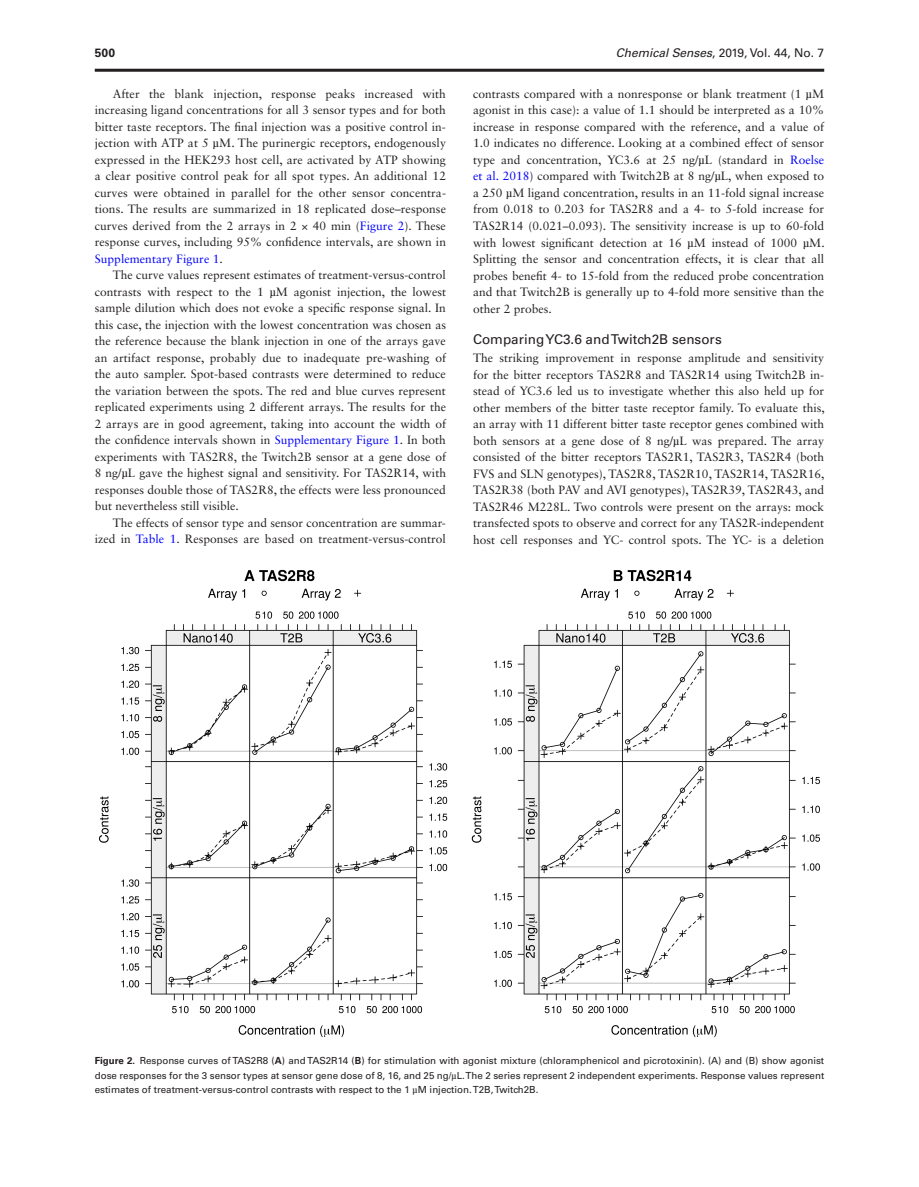
<style>
.page{position:relative;width:919px;height:1187px;background:#fff}
.page>*{position:absolute;margin:0;border:0;box-sizing:border-box;transform-origin:0 0}
.t1{font:13.5px "Univers LT Std";color:#231f20}
.t2{font:12px/16.5px "Sabon LT Std";color:#231f20;text-align:justify}
.t3{font:12px "Univers LT Std";color:#231f20}
.t4{font:700 12px "Univers LT Std";color:#231f20}
.t5{font:9.75px/14.2px "Univers LT Std";color:#231f20;text-align:justify}
.s1{font-style:italic}
.s2{font-family:"Gandhari Unicode"}
.s3{color:#00f}
.s4{font-weight:700}
</style>
<div class="page">
<img style="left:99px;top:569px;width:721px;height:468px">
<hr style="left:95px;top:69px;width:729px;height:3px;background:#231f20">
<p class="t4" style="left:95px;top:45px;width:22px">500</p>
<p class="t3" style="left:615px;top:45px;width:210px"><span class="s1">Chemical Senses</span>, 2019, Vol. 44, No. 7</p>
<p class="t2" style="left:95px;top:85px;width:353px;text-indent:18px">After the blank injection, response peaks increased with increasing ligand concentrations for all 3 sensor types and for both bitter taste receptors. The final injection was a positive control in&shy;jection with ATP at 5 <span class="s2">µ</span>M. The purinergic receptors, endogenously expressed in the HEK293 host cell, are activated by ATP showing a clear positive control peak for all spot types. An additional 12 curves were obtained in parallel for the other sensor concentra&shy;tions. The results are summarized in 18 replicated dose–response curves derived from the 2 arrays in 2 × 40 min (<span class="s3">Figure 2</span>). These response curves, including 95% confidence intervals, are shown in <span class="s3">Supplementary Figure 1</span>.</p>
<p class="t2" style="left:95px;top:267px;width:353px;text-indent:18px">The curve values represent estimates of treatment-versus-control contrasts with respect to the 1 <span class="s2">µ</span>M agonist injection, the lowest sample dilution which does not evoke a specific response signal. In this case, the injection with the lowest concentration was chosen as the reference because the blank injection in one of the arrays gave an artifact response, probably due to inadequate pre-washing of the auto sampler. Spot-based contrasts were determined to reduce the variation between the spots. The red and blue curves represent replicated experiments using 2 different arrays. The results for the 2 arrays are in good agreement, taking into account the width of the confidence intervals shown in <span class="s3">Supplementary Figure 1</span>. In both experiments with TAS2R8, the Twitch2B sensor at a gene dose of 8 ng/<span class="s2">µ</span>L gave the highest signal and sensitivity. For TAS2R14, with responses double those of TAS2R8, the effects were less pronounced but nevertheless still visible.</p>
<p class="t2" style="left:95px;top:514px;width:353px;text-align:right">The effects of sensor type and sensor concentration are summar&shy;ized in <span class="s3">Table 1</span>. Responses are based on treatment-versus-control</p>
<p class="t2" style="left:473px;top:85px;width:353px">contrasts compared with a nonresponse or blank treatment (1 <span class="s2">µ</span>M agonist in this case): a value of 1.1 should be interpreted as a 10% increase in response compared with the reference, and a value of 1.0 indicates no difference. Looking at a combined effect of sensor type and concentration, YC3.6 at 25 ng/<span class="s2">µ</span>L (standard in <span class="s3">Roelse et al. 2018</span>) compared with Twitch2B at 8 ng/<span class="s2">µ</span>L, when exposed to a 250 <span class="s2">µ</span>M ligand concentration, results in an 11-fold signal increase from 0.018 to 0.203 for TAS2R8 and a 4- to 5-fold increase for TAS2R14 (0.021–0.093). The sensitivity increase is up to 60-fold with lowest significant detection at 16 <span class="s2">µ</span>M instead of 1000 <span class="s2">µ</span>M.<br>Splitting the sensor and concentration effects, it is clear that all probes benefit 4- to 15-fold from the reduced probe concentration and that Twitch2B is generally up to 4-fold more sensitive than the other 2 probes.</p>
<p class="t1" style="left:473px;top:331px;width:250px">Comparing YC3.6 and Twitch2B sensors</p>
<p class="t2" style="left:473px;top:349px;width:353px">The striking improvement in response amplitude and sensitivity for the bitter receptors TAS2R8 and TAS2R14 using Twitch2B in&shy;stead of YC3.6 led us to investigate whether this also held up for other members of the bitter taste receptor family. To evaluate this, an array with 11 different bitter taste receptor genes combined with both sensors at a gene dose of 8 ng/<span class="s2">µ</span>L was prepared. The array consisted of the bitter receptors TAS2R1, TAS2R3, TAS2R4 (both FVS and SLN genotypes), TAS2R8, TAS2R10, TAS2R14, TAS2R16, TAS2R38 (both PAV and AVI genotypes), TAS2R39, TAS2R43, and TAS2R46 M228L. Two controls were present on the arrays: mock transfected spots to observe and correct for any TAS2R-independent host cell responses and YC- control spots. The YC- is a deletion</p>
<p class="t5" style="left:95px;top:1053px;width:731px"><span class="s4">Figure 2.</span> Response curves of TAS2R8 (<span class="s4">A</span>) and TAS2R14 (<span class="s4">B</span>) for stimulation with agonist mixture (chloramphenicol and picrotoxinin). (A) and (B) show agonist dose responses for the 3 sensor types at sensor gene dose of 8, 16, and 25 ng/<span class="s2">µ</span>L. The 2 series represent 2 independent experiments. Response values represent estimates of treatment-versus-control contrasts with respect to the 1 <span class="s2">µ</span>M injection. T2B, Twitch2B.</p>
</div>
